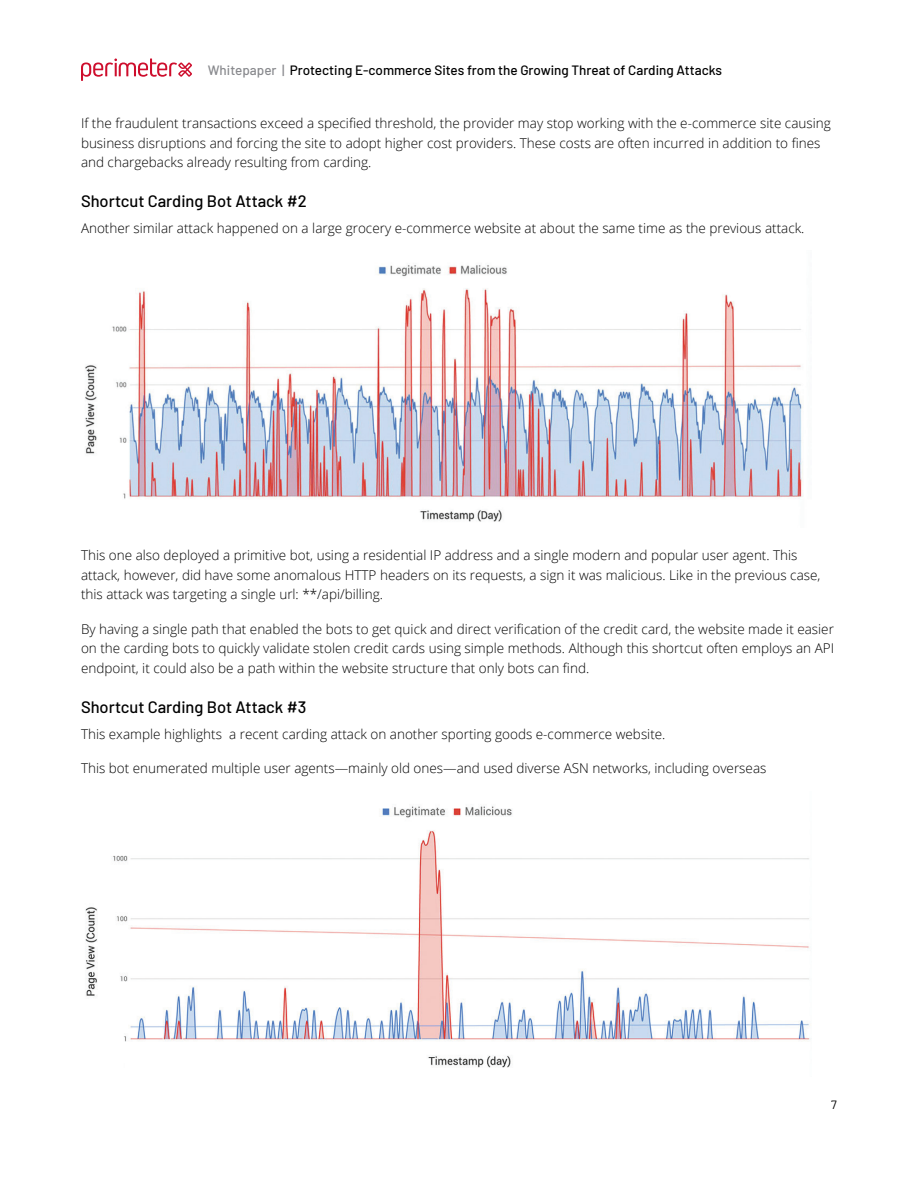
<style>
.page{position:relative;width:918px;height:1188px;background:#fff}
.page>*{position:absolute;margin:0;border:0;box-sizing:border-box;transform-origin:0 0}
.Sub-section{font:500 16.5px "Barlow";color:#000}
.Body{font:300 13.5px/19.5px "Open Sans";color:#000}
.t1{font:500 13.5px "Barlow";color:#000}
.t2{font:12px "Barlow";color:#000}
.s1{color:#898a8e}
</style>
<div class="page">
<svg style="left:81px;top:58px;width:111px;height:23px"></svg>
<img style="left:85px;top:806px;width:725px;height:262px">
<img style="left:85px;top:265px;width:718px;height:257px">
<p class="t1" style="left:208px;top:60px;width:516px"><span class="s1">Whitepaper |</span> Protecting E-commerce Sites from the Growing Threat of Carding Attacks</p>
<p class="Body" style="left:81px;top:113px;width:751px">If the fraudulent transactions exceed a specified threshold, the provider may stop working with the e-commerce site causing business disruptions and forcing the site to adopt higher cost providers. These costs are often incurred in addition to fines and chargebacks already resulting from carding.</p>
<p class="Sub-section" style="left:81px;top:189px;width:227px">Shortcut Carding Bot Attack #2</p>
<p class="Body" style="left:81px;top:218px;width:725px">Another similar attack happened on a large grocery e-commerce website at about the same time as the previous attack.</p>
<p class="Body" style="left:81px;top:545px;width:741px">This one also deployed a primitive bot, using a residential IP address and a single modern and popular user agent. This attack, however, did have some anomalous HTTP headers on its requests, a sign it was malicious. Like in the previous case, this attack was targeting a single url: **/api/billing.</p>
<p class="Body" style="left:81px;top:619px;width:755px;text-align:justify">By having a single path that enabled the bots to get quick and direct verification of the credit card, the website made it easier on the carding bots to quickly validate stolen credit cards using simple methods. Although this shortcut often employs an API endpoint, it could also be a path within the website structure that only bots can find.</p>
<p class="Sub-section" style="left:81px;top:695px;width:227px">Shortcut Carding Bot Attack #3</p>
<p class="Body" style="left:81px;top:724px;width:586px">This example highlights a recent carding attack on another sporting goods e-commerce website.</p>
<p class="Body" style="left:81px;top:758px;width:687px">This bot enumerated multiple user agents—mainly old ones—and used diverse ASN networks, including overseas</p>
<p class="t2" style="left:831px;top:1096px;width:7px">7</p>
</div>
